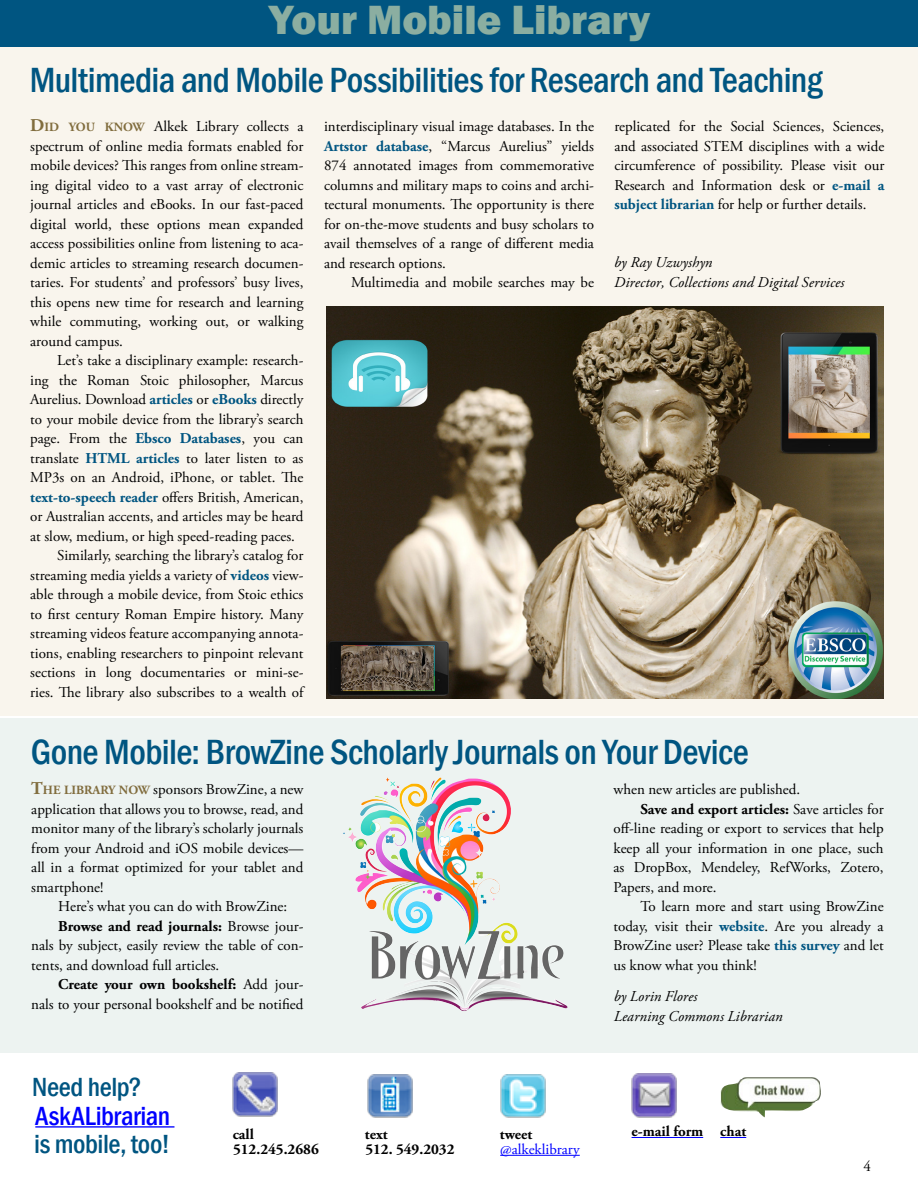
<style>
.page{position:relative;width:918px;height:1188px;background:#fff}
.page>*{position:absolute;margin:0;border:0;box-sizing:border-box;transform-origin:0 0}
.section_header{font:800 42px "Franklin Gothic";color:#8baea1}
.call_out_copy{font:500 condensed 36px "Franklin Gothic";letter-spacing:-.02em;color:#005581}
.call_out_copy-2{font:500 condensed 27px/28.5px "Franklin Gothic";letter-spacing:-.01em;color:#00f}
.call_out_copy-3{font:500 condensed 27px "Franklin Gothic";letter-spacing:-.015em;color:#005581}
.body_text{font:15px/19.5px "Adobe Garamond Pro";color:#000;text-align:justify}
.body_text_1st_paragr{font:15px/19.5px "Adobe Garamond Pro";color:#000;text-align:justify}
.byline{font:italic 15px/19.5px "Adobe Garamond Pro";letter-spacing:.01em;color:#000}
.body_text-2{font:700 15px/15px "Adobe Garamond Pro";color:#000}
.body_text-3{font:15px/15px "Adobe Garamond Pro";color:#00f}
.s1{font-weight:700;font-size:18px;color:#816d3e}
.s2{font-weight:700;font-size:12.6px;color:#816d3e}
.s3{font-weight:700;color:#005581}
.s4{font-weight:700}
.s5{color:#005581}
.s6{font-weight:700;color:#000}
</style>
<div class="page">
<div style="left:0;top:718px;width:918px;height:335px;background:#edf3f1"></div>
<img style="left:364px;top:777px;width:104px;height:157px">
<div style="left:0;top:40px;width:918px;height:676px;background:#f9f5ed"></div>
<div style="left:0;top:0;width:918px;height:47px;background:#005581"></div>
<img style="left:326px;top:306px;width:558px;height:392px">
<img style="left:367px;top:1074px;width:45px;height:44px">
<img style="left:500px;top:1074px;width:45px;height:44px">
<img style="left:232px;top:1073px;width:45px;height:43px">
<img style="left:632px;top:1074px;width:45px;height:43px">
<hr style="left:500px;top:1155px;width:80px;height:1px;background:#00f">
<hr style="left:632px;top:1137px;width:71px;height:1px;background:#00f">
<svg style="left:720px;top:1137px;width:26px;height:1px"></svg>
<hr style="left:35px;top:1126px;width:139px;height:2px;background:#00f">
<img style="left:720px;top:1077px;width:101px;height:40px">
<p class="section_header" style="left:269px;top:-7px;width:383px">Your Mobile Library</p>
<h4 class="call_out_copy" style="left:30px;top:56px;width:794px">Multimedia and Mobile Possibilities for Research and Teaching</h4>
<p class="body_text_1st_paragr" style="left:30px;top:117px;width:275px"><span class="s1">D</span><span class="s2">ID YOU KNOW</span> Alkek Library collects a spectrum of online media formats enabled for mobile devices? This ranges from online stream&shy;ing digital video to a vast array of electronic journal articles and eBooks. In our fast-paced digital world, these options mean expanded access possibilities online from listening to aca&shy;demic articles to streaming research documen&shy;taries. For students’ and professors’ busy lives, this opens new time for research and learning while commuting, working out, or walking around campus.</p>
<p class="body_text" style="left:30px;top:351px;width:275px;text-indent:27px">Let’s take a disciplinary example: research&shy;ing the Roman Stoic philosopher, Marcus Aurelius. Download <span class="s3">articles</span> or <span class="s3">eBooks</span> directly to your mobile device from the library’s search page. From the <span class="s3">Ebsco Databases</span>, you can translate <span class="s3">HTML articles</span> to later listen to as MP3s on an Android, iPhone, or tablet. The <span class="s3">text-to-speech reader</span> offers British, American, or Australian accents, and articles may be heard at slow, medium, or high speed-reading paces.</p>
<p class="body_text" style="left:30px;top:546px;width:275px;text-indent:27px">Similarly, searching the library’s catalog for streaming media yields a variety of <span class="s3">videos</span> view&shy;able through a mobile device, from Stoic ethics to first century Roman Empire history. Many streaming videos feature accompanying annota&shy;tions, enabling researchers to pinpoint relevant sections in long documentaries or mini-se&shy;ries. The library also subscribes to a wealth of</p>
<p class="body_text" style="left:324px;top:117px;width:272px">interdisciplinary visual image databases. In the <span class="s3">Artstor database</span>, “Marcus Aurelius” yields 874 annotated images from commemorative columns and military maps to coins and archi&shy;tectural monuments. The opportunity is there for on-the-move students and busy scholars to avail themselves of a range of different media and research options.</p>
<p class="body_text" style="left:351px;top:273px;width:245px">Multimedia and mobile searches may be</p>
<p class="body_text" style="left:614px;top:117px;width:271px">replicated for the Social Sciences, Sciences, and associated STEM disciplines with a wide circumference of possibility. Please visit our Research and Information desk or <span class="s3">e-mail a subject librarian</span> for help or further details.</p>
<p class="byline" style="left:614px;top:253px;width:232px">by Ray Uzwyshyn<br>Director, Collections and Digital Services</p>
<h4 class="call_out_copy" style="left:31px;top:729px;width:719px">Gone Mobile: BrowZine Scholarly Journals on Your Device</h4>
<p class="body_text_1st_paragr" style="left:31px;top:780px;width:274px"><span class="s1">T</span><span class="s2">HE LIBRARY NOW</span> sponsors BrowZine, a new application that allows you to browse, read, and monitor many of the library’s scholarly journals from your Android and iOS mobile devices— all in a format optimized for your tablet and smartphone!</p>
<p class="body_text" style="left:58px;top:897px;width:230px">Here’s what you can do with BrowZine:</p>
<p class="body_text" style="left:31px;top:917px;width:274px;text-indent:27px"><span class="s4">Browse and read journals:</span> Browse jour&shy;nals by subject, easily review the table of con&shy;tents, and download full articles.</p>
<p class="body_text" style="left:31px;top:975px;width:274px;text-align:right"><span class="s4">Create your own bookshelf:</span> Add jour-<br>nals to your personal bookshelf and be notified</p>
<h4 class="call_out_copy-2" style="left:32px;top:1073px;width:140px"><span class="s5">Need help?<br></span>AskALibrarian</h4>
<h4 class="call_out_copy-3" style="left:34px;top:1127px;width:138px">is mobile, too!</h4>
<p class="body_text-2" style="left:233px;top:1127px;width:88px">call<br>512.245.2686</p>
<p class="body_text-2" style="left:365px;top:1127px;width:91px">text<br>512. 549.2032</p>
<p class="body_text-3" style="left:500px;top:1127px;width:81px"><span class="s6">tweet </span>@alkeklibrary</p>
<p class="body_text" style="left:613px;top:780px;width:188px">when new articles are published.</p>
<p class="body_text" style="left:613px;top:800px;width:272px;text-indent:27px"><span class="s4">Save and export articles:</span> Save articles for off-line reading or export to services that help keep all your information in one place, such as DropBox, Mendeley, RefWorks, Zotero, Papers, and more.</p>
<p class="body_text" style="left:613px;top:897px;width:272px;text-indent:27px">To learn more and start using BrowZine today, visit their <span class="s3">website</span>. Are you already a BrowZine user? Please take <span class="s3">this survey</span> and let us know what you think!</p>
<p class="byline" style="left:614px;top:987px;width:85px">by Lorin Flores</p>
<p class="byline" style="left:614px;top:1006px;width:170px">Learning Commons Librarian</p>
<p class="body_text-2" style="left:632px;top:1124px;width:116px">e-mail form chat</p>
<p class="body_text_1st_paragr" style="left:864px;top:1157px;width:9px">4</p>
</div>
